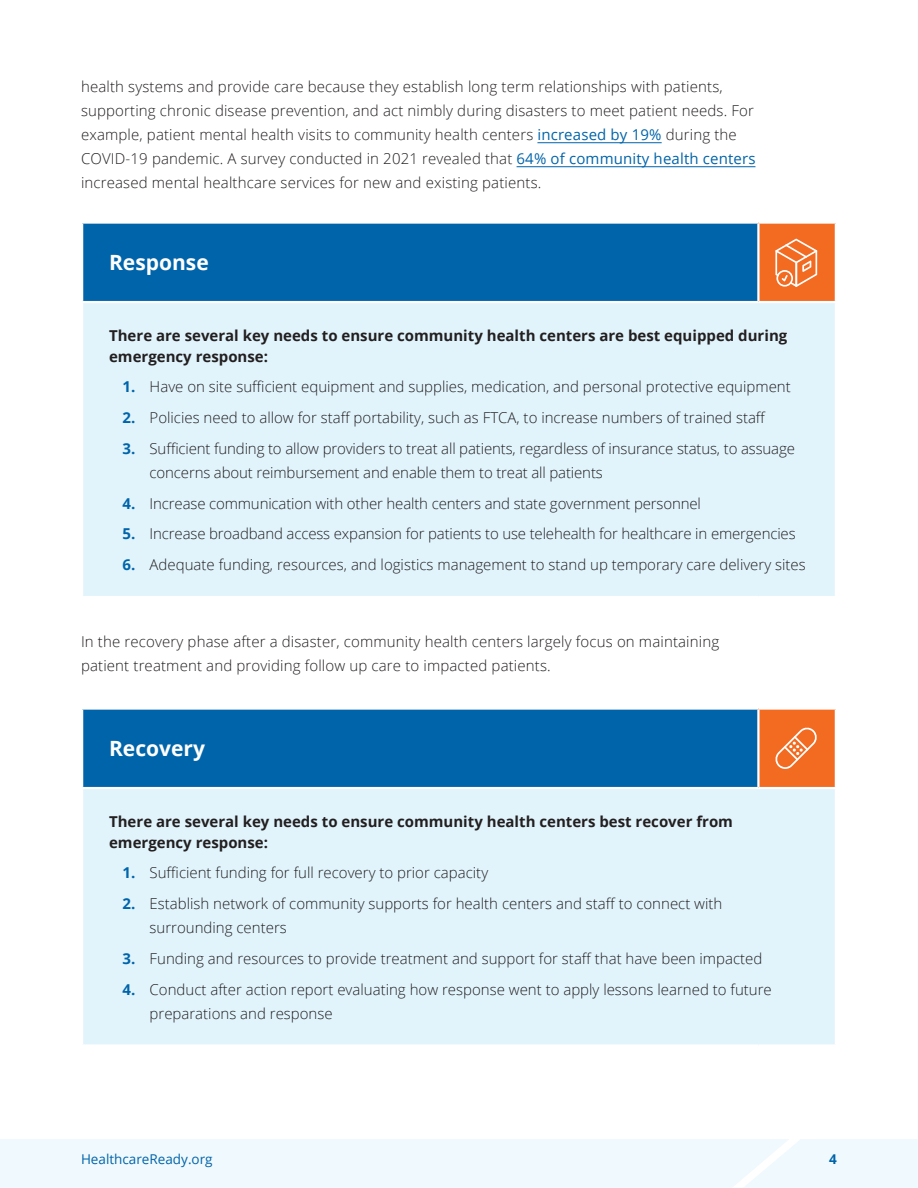
<style>
.page{position:relative;width:918px;height:1188px;background:#fff}
.page>*{position:absolute;margin:0;border:0;box-sizing:border-box;transform-origin:0 0}
.H22{font:700 21px "Open Sans";color:#fff}
.Body{font:300 15px/24px "Open Sans";color:#231f20}
.Table_Body_Copy{font:700 15px/21px "Open Sans";color:#231f20}
.t1{font:13.5px "Open Sans";color:#0064aa}
.t2{font:700 13.5px "Open Sans";color:#0064aa}
.s1{font-weight:400;color:#0064aa}
.s2{font-weight:700;color:#0064aa}
</style>
<div class="page">
<div style="left:0;top:1139px;width:918px;height:49px;background:#f0f9fd"></div>
<svg style="left:733px;top:1139px;width:67px;height:49px"></svg>
<div style="left:82px;top:223px;width:676px;height:79px;background:#0064aa"></div>
<div style="left:758px;top:223px;width:78px;height:79px;background:#f36a21"></div>
<div style="left:82px;top:302px;width:754px;height:295px;background:#e1f4fc"></div>
<hr style="left:81px;top:221px;width:677px;height:3px;background:#fff">
<hr style="left:81px;top:224px;width:2px;height:77px;background:#fff">
<hr style="left:758px;top:221px;width:79px;height:3px;background:#fff">
<hr style="left:757px;top:224px;width:3px;height:77px;background:#fff">
<hr style="left:835px;top:224px;width:2px;height:77px;background:#fff">
<hr style="left:81px;top:301px;width:677px;height:2px;background:#fff">
<hr style="left:81px;top:303px;width:2px;height:293px;background:#fff">
<hr style="left:758px;top:301px;width:79px;height:2px;background:#fff">
<hr style="left:835px;top:303px;width:2px;height:293px;background:#fff">
<hr style="left:81px;top:596px;width:677px;height:2px;background:#fff">
<hr style="left:758px;top:596px;width:79px;height:2px;background:#fff">
<div style="left:82px;top:709px;width:676px;height:79px;background:#0064aa"></div>
<div style="left:758px;top:709px;width:78px;height:79px;background:#f36a21"></div>
<div style="left:82px;top:788px;width:754px;height:258px;background:#e1f4fc"></div>
<hr style="left:81px;top:707px;width:677px;height:3px;background:#fff">
<hr style="left:81px;top:710px;width:2px;height:77px;background:#fff">
<hr style="left:758px;top:707px;width:79px;height:3px;background:#fff">
<hr style="left:757px;top:710px;width:3px;height:77px;background:#fff">
<hr style="left:835px;top:710px;width:2px;height:77px;background:#fff">
<hr style="left:81px;top:787px;width:677px;height:2px;background:#fff">
<hr style="left:81px;top:789px;width:2px;height:255px;background:#fff">
<hr style="left:758px;top:787px;width:79px;height:2px;background:#fff">
<hr style="left:835px;top:789px;width:2px;height:255px;background:#fff">
<hr style="left:81px;top:1044px;width:677px;height:3px;background:#fff">
<hr style="left:758px;top:1044px;width:79px;height:3px;background:#fff">
<hr style="left:537px;top:142px;width:125px;height:1px;background:#0064aa">
<hr style="left:517px;top:166px;width:238px;height:1px;background:#0064aa">
<svg style="left:775px;top:239px;width:42px;height:48px"></svg>
<svg style="left:775px;top:727px;width:42px;height:42px"></svg>
<p class="Body" style="left:81px;top:75px;width:676px">health systems and provide care because they establish long term relationships with patients, supporting chronic disease prevention, and act nimbly during disasters to meet patient needs. For example, patient mental health visits to community health centers <span class="s1">increased by 19%</span> during the COVID-19 pandemic. A survey conducted in 2021 revealed that <span class="s1">64% of community health centers </span>increased mental healthcare services for new and existing patients.</p>
<p class="H22" style="left:109px;top:248px;width:101px">Response</p>
<p class="Table_Body_Copy" style="left:109px;top:324px;width:680px">There are several key needs to ensure community health centers are best equipped during emergency response:</p>
<p class="Body" style="left:123px;top:374px;width:670px"><span class="s2">1.</span> Have on site sufficient equipment and supplies, medication, and personal protective equipment</p>
<p class="Body" style="left:123px;top:405px;width:645px"><span class="s2">2.</span> Policies need to allow for staff portability, such as FTCA, to increase numbers of trained staff</p>
<p class="Body" style="left:150px;top:436px;width:647px;text-indent:-27px"><span class="s2">3.</span> Sufficient funding to allow providers to treat all patients, regardless of insurance status, to assuage concerns about reimbursement and enable them to treat all patients</p>
<p class="Body" style="left:123px;top:491px;width:580px"><span class="s2">4.</span> Increase communication with other health centers and state government personnel</p>
<p class="Body" style="left:123px;top:521px;width:675px"><span class="s2">5.</span> Increase broadband access expansion for patients to use telehealth for healthcare in emergencies</p>
<p class="Body" style="left:123px;top:552px;width:685px"><span class="s2">6.</span> Adequate funding, resources, and logistics management to stand up temporary care delivery sites</p>
<p class="Body" style="left:81px;top:629px;width:640px">In the recovery phase after a disaster, community health centers largely focus on maintaining patient treatment and providing follow up care to impacted patients.</p>
<p class="H22" style="left:109px;top:734px;width:97px">Recovery</p>
<p class="Table_Body_Copy" style="left:109px;top:810px;width:625px">There are several key needs to ensure community health centers best recover from emergency response:</p>
<p class="Body" style="left:123px;top:860px;width:367px"><span class="s2">1.</span> Sufficient funding for full recovery to prior capacity</p>
<p class="Body" style="left:150px;top:891px;width:574px;text-indent:-27px"><span class="s2">2.</span> Establish network of community supports for health centers and staff to connect with surrounding centers</p>
<p class="Body" style="left:123px;top:946px;width:641px"><span class="s2">3.</span> Funding and resources to provide treatment and support for staff that have been impacted</p>
<p class="Body" style="left:150px;top:977px;width:624px;text-indent:-27px"><span class="s2">4.</span> Conduct after action report evaluating how response went to apply lessons learned to future preparations and response</p>
<p class="t1" style="left:81px;top:1150px;width:133px">HealthcareReady.org</p>
<p class="t2" style="left:829px;top:1150px;width:9px">4</p>
</div>
